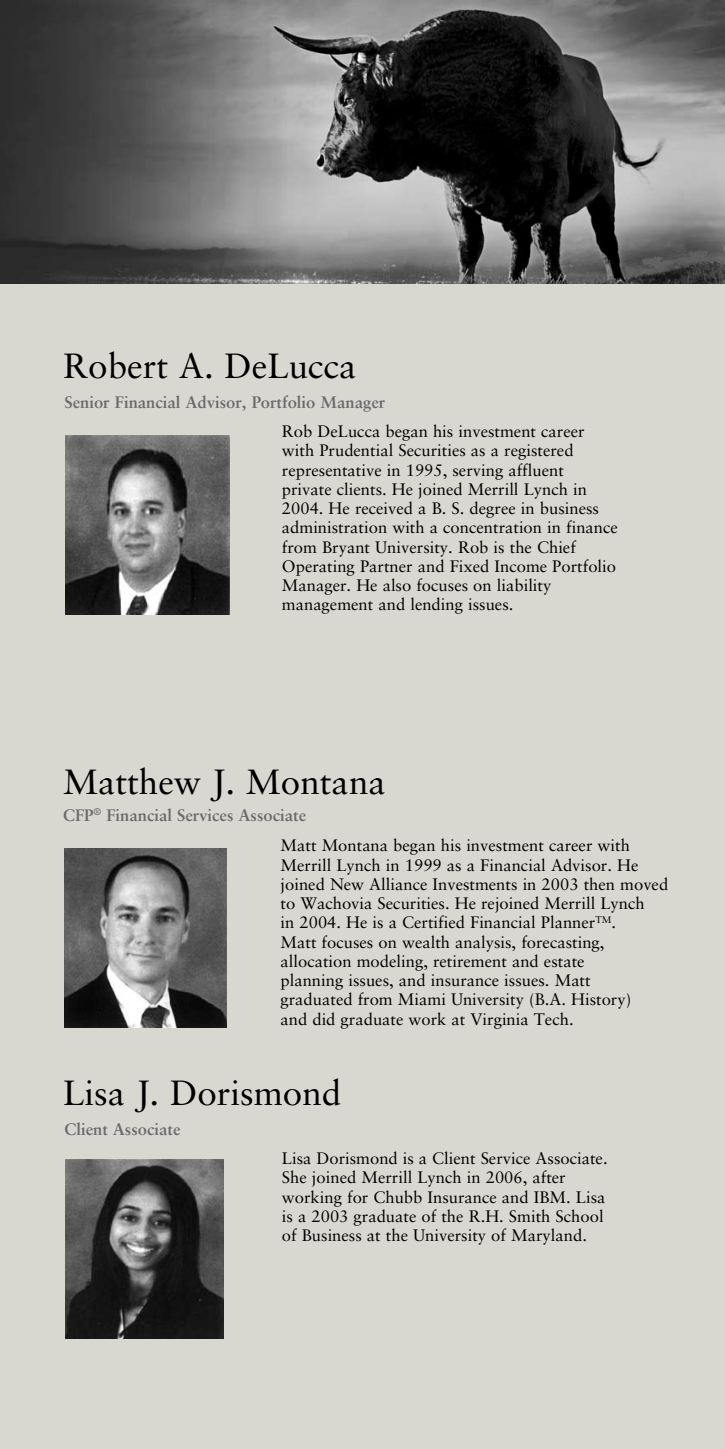
<style>
.page{position:relative;width:725px;height:1449px;background:#fff}
.page>*{position:absolute;margin:0;border:0;box-sizing:border-box;transform-origin:0 0}
.t1{font:35px "Sabon";color:#000}
.t2{font:16.62px/19.2px "Sabon";color:#000}
.t3{font:700 16.62px "Sabon";color:#696a6c}
</style>
<div class="page">
<div style="left:0;top:0;width:724px;height:1449px;background:#d9d8d0"></div>
<img style="left:0;top:0;width:724px;height:283px">
<img style="left:65px;top:435px;width:164px;height:179px">
<img style="left:64px;top:848px;width:163px;height:180px">
<img style="left:66px;top:1160px;width:157px;height:178px">
<h1 class="t1" style="left:63px;top:345px;width:295px">Robert A. DeLucca</h1>
<p class="t3" style="left:64px;top:392px;width:322px">Senior Financial Advisor, Portfolio Manager</p>
<p class="t2" style="left:282px;top:421px;width:337px">Rob DeLucca began his investment career with Prudential Securities as a registered representative in 1995, serving affluent<br>private clients. He joined Merrill Lynch in 2004. He received a B. S. degree in business administration with a concentration in finance from Bryant University. Rob is the Chief Operating Partner and Fixed Income Portfolio Manager. He also focuses on liability management and lending issues.</p>
<h1 class="t1" style="left:63px;top:761px;width:324px">Matthew J. Montana</h1>
<p class="t3" style="left:63px;top:805px;width:244px">CFP<sup>®</sup> Financial Services Associate</p>
<p class="t2" style="left:280px;top:836px;width:389px">Matt Montana began his investment career with Merrill Lynch in 1999 as a Financial Advisor. He joined New Alliance Investments in 2003 then moved to Wachovia Securities. He rejoined Merrill Lynch<br>in 2004. He is a Certified Financial Planner<sup>TM</sup>.<br>Matt focuses on wealth analysis, forecasting, allocation modeling, retirement and estate<br>planning issues, and insurance issues. Matt<br>graduated from Miami University (B.A. History)<br>and did graduate work at Virginia Tech.</p>
<h1 class="t1" style="left:63px;top:1072px;width:280px">Lisa J. Dorismond</h1>
<p class="t3" style="left:64px;top:1119px;width:117px">Client Associate</p>
<p class="t2" style="left:282px;top:1149px;width:327px">Lisa Dorismond is a Client Service Associate.<br>She joined Merrill Lynch in 2006, after working for Chubb Insurance and IBM. Lisa is a 2003 graduate of the R.H. Smith School of Business at the University of Maryland.</p>
</div>
